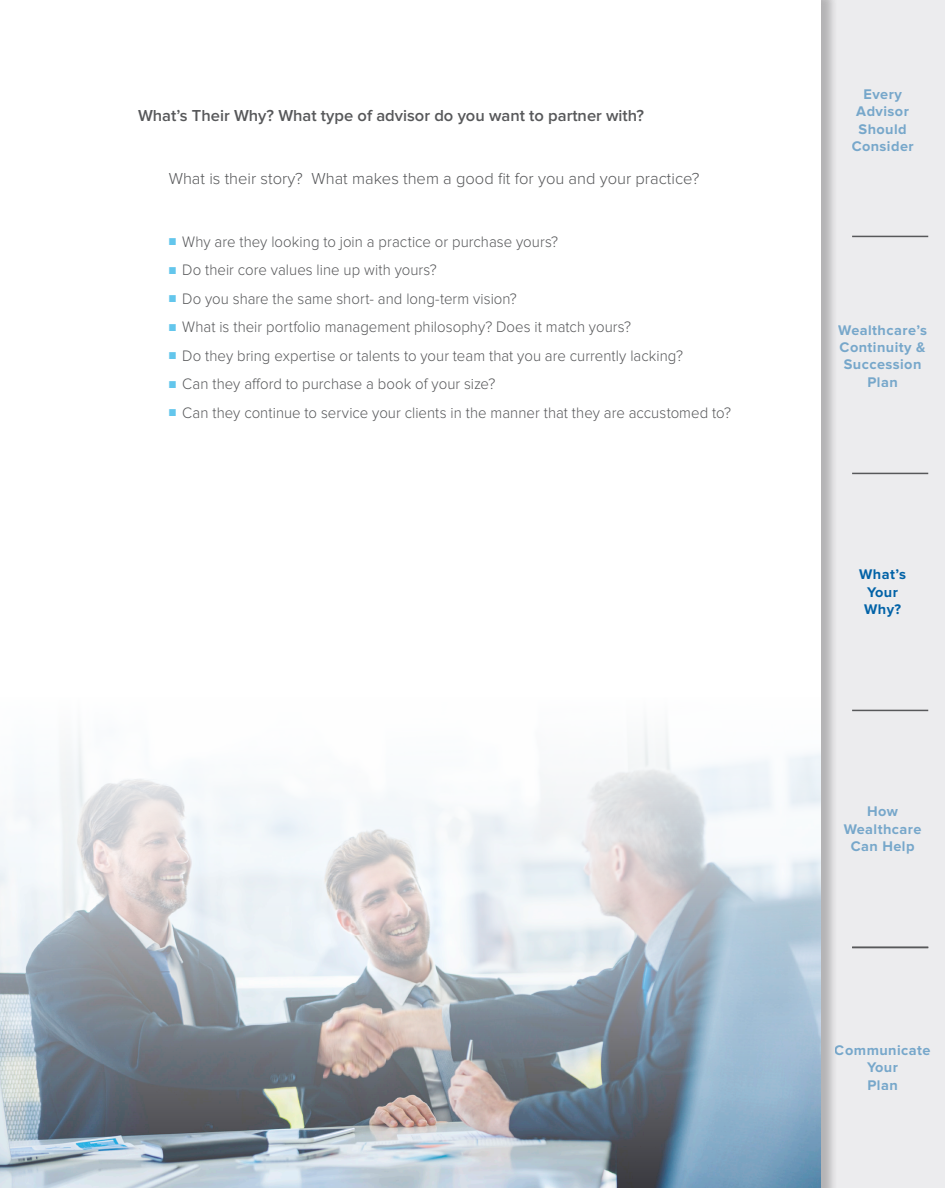
<style>
.page{position:relative;width:945px;height:1188px;background:#ececee}
.page>*{position:absolute;margin:0;border:0;box-sizing:border-box;transform-origin:0 0}
.t1{font:300 16.5px "Proxima Nova";color:#57585a}
.t2{font:600 16.5px "Proxima Nova";color:#57585a}
.t3{font:300 15.75px "Proxima Nova";letter-spacing:.005em;color:#57585a;scale:.95 1}
.t4{font:700 14.55px/17.4px "Proxima Nova";letter-spacing:.03em;color:#0162a7;text-align:center}
.s1{font-size:12px;color:#63c6ec}
</style>
<div class="page">
<div style="left:0;top:0;width:838px;height:1188px;background:#231f20;opacity:.15"></div>
<div style="left:0;top:0;width:820px;height:1188px;background:#fff"></div>
<img style="left:0;top:724px;width:820px;height:464px">
<hr style="left:852px;top:710px;width:76px;height:1px;background:#57585a">
<hr style="left:852px;top:473px;width:76px;height:1px;background:#57585a">
<hr style="left:852px;top:236px;width:76px;height:1px;background:#57585a">
<hr style="left:852px;top:947px;width:76px;height:1px;background:#57585a">
<p class="t2" style="left:138px;top:108px;width:508px">What’s Their Why? What type of advisor do you want to partner with?</p>
<p class="t1" style="left:169px;top:171px;width:532px">What is their story? What makes them a good fit for you and your practice?</p>
<p class="t3" style="left:169px;top:234px;width:412px"><span class="s1">■</span> Why are they looking to join a practice or purchase yours?</p>
<p class="t3" style="left:169px;top:263px;width:284px"><span class="s1">■</span> Do their core values line up with yours?</p>
<p class="t3" style="left:169px;top:291px;width:368px"><span class="s1">■</span> Do you share the same short- and long-term vision?</p>
<p class="t3" style="left:169px;top:320px;width:488px"><span class="s1">■</span> What is their portfolio management philosophy? Does it match yours?</p>
<p class="t3" style="left:169px;top:348px;width:543px"><span class="s1">■</span> Do they bring expertise or talents to your team that you are currently lacking?</p>
<p class="t3" style="left:169px;top:377px;width:345px"><span class="s1">■</span> Can they afford to purchase a book of your size?</p>
<p class="t3" style="left:169px;top:405px;width:593px"><span class="s1">■</span> Can they continue to service your clients in the manner that they are accustomed to?</p>
<p class="t4" style="left:852px;top:86px;width:64px">Every<br>Advisor<br>Should<br>Consider</p>
<p class="t4" style="left:838px;top:322px;width:90px">Wealthcare’s<br>Continuity &amp;<br>Succession<br>Plan</p>
<p class="t4" style="left:859px;top:567px;width:48px">What’s<br>Your<br>Why?</p>
<p class="t4" style="left:844px;top:804px;width:79px">How<br>Wealthcare<br>Can Help</p>
<p class="t4" style="left:835px;top:1042px;width:97px">Communicate<br>Your<br>Plan</p>
</div>
